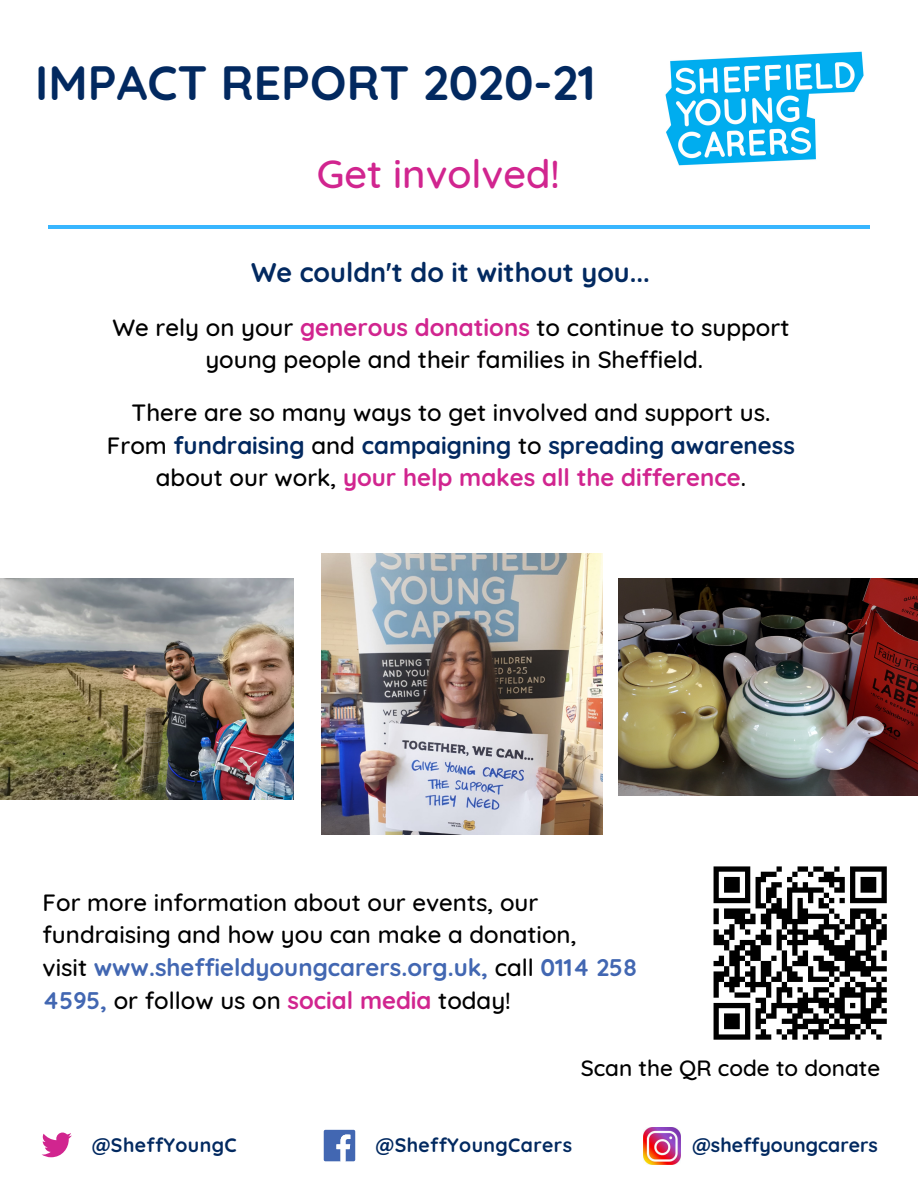
<style>
.page{position:relative;width:918px;height:1188px;background:#fff}
.page>*{position:absolute;margin:0;border:0;box-sizing:border-box;transform-origin:0 0}
.t1{font:700 48px "Quicksand";color:#022960}
.t2{font:500 39.75px "Quicksand";color:#d1258f}
.t3{font:700 27px "Quicksand";color:#022960}
.t4{font:500 24px/32.7px "Quicksand";color:#000}
.t5{font:700 24px/32.7px "Quicksand";color:#4267b2}
.t6{font:700 24px "Quicksand";color:#022960}
.t7{font:700 24px "Quicksand";color:#d1258f}
.t8{font:500 22.5px "Quicksand";color:#000}
.t9{font:700 19.5px "Quicksand";letter-spacing:.02em;color:#022960}
.t10{font:700 19.5px "Quicksand";color:#022960}
.s1{font-weight:700;color:#d1258f}
.s2{font-weight:500;color:#000}
.s3{color:#d1258f}
</style>
<div class="page">
<svg style="left:42px;top:1133px;width:30px;height:24px"></svg>
<svg style="left:324px;top:1130px;width:31px;height:31px"></svg>
<hr style="left:48px;top:226px;width:821px;height:3px;background:#38b6ff">
<img style="left:665px;top:51px;width:199px;height:115px">
<svg style="left:714px;top:866px;width:173px;height:174px"></svg>
<img style="left:0;top:579px;width:294px;height:220px">
<img style="left:321px;top:554px;width:282px;height:281px">
<img style="left:644px;top:1127px;width:37px;height:37px">
<img style="left:619px;top:579px;width:299px;height:217px">
<p class="t1" style="left:35px;top:52px;width:562px">IMPACT REPORT 2020-21</p>
<p class="t2" style="left:317px;top:148px;width:244px">Get involved!</p>
<p class="t3" style="left:251px;top:255px;width:400px">We couldn't do it without you...</p>
<p class="t4" style="left:112px;top:310px;width:679px">We rely on your <span class="s1">generous donations</span> to continue to support</p>
<p class="t4" style="left:205px;top:343px;width:499px">young people and their families in Sheffield.</p>
<p class="t4" style="left:132px;top:396px;width:640px">There are so many ways to get involved and support us.</p>
<p class="t6" style="left:107px;top:430px;width:690px"><span class="s2">From</span> fundraising <span class="s2">and</span> campaigning <span class="s2">to</span> spreading awareness</p>
<p class="t7" style="left:156px;top:462px;width:592px"><span class="s2">about our work,</span> your help makes all the difference<span class="s2">.</span></p>
<p class="t4" style="left:43px;top:886px;width:535px">For more information about our events, our fundraising and how you can make a donation,</p>
<p class="t5" style="left:43px;top:951px;width:596px"><span class="s2">visit</span> www.sheffieldyoungcarers.org.uk, <span class="s2">call</span> 0114 258<br>4595, <span class="s2">or follow us on</span> <span class="s3">social media</span> <span class="s2">today!</span></p>
<p class="t8" style="left:581px;top:1053px;width:301px">Scan the QR code to donate</p>
<p class="t9" style="left:92px;top:1133px;width:146px">@SheffYoungC</p>
<p class="t9" style="left:376px;top:1133px;width:198px">@SheffYoungCarers</p>
<p class="t10" style="left:692px;top:1133px;width:187px">@sheffyoungcarers</p>
</div>
